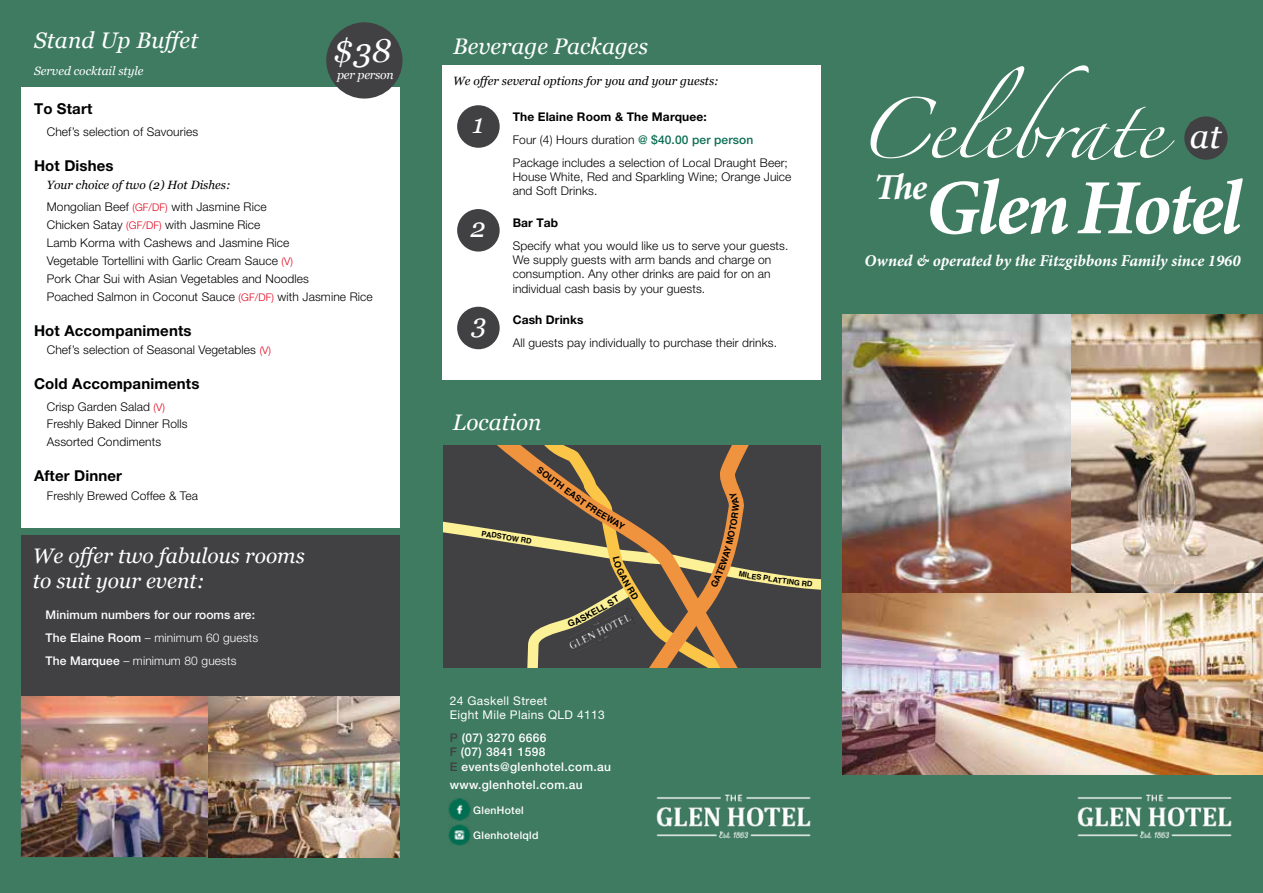
<style>
.page{position:relative;width:1263px;height:893px;background:#3e7b61}
.page>*{position:absolute;margin:0;border:0;box-sizing:border-box;transform-origin:0 0}
.t1{font:italic 700 78.15px "Minion Pro";letter-spacing:-.035em;color:#fff}
.t2{font:54.3px "Zapfino";color:#fff}
.t3{font:italic 33.75px "Georgia";color:#fff}
.t4{font:italic 33px "Georgia";color:#fff}
.t5{font:italic 27px "Georgia";color:#fff}
.t6{font:italic 22.5px "Georgia";color:#fff}
.t7{font:italic 21px/25.2px "Georgia";color:#fff}
.t8{font:italic 700 16.5px "Minion Pro";letter-spacing:-.005em;color:#fff}
.t9{font:700 15px "Helvetica Neue LT Pro";letter-spacing:.01em;color:#000}
.t10{font:italic 12.15px "Georgia";letter-spacing:-.02em;color:#fff}
.t11{font:300 12px/18px "Helvetica Neue LT Pro";letter-spacing:.01em;color:#000}
.t12{font:500 12px/23px "Helvetica Neue LT Pro";letter-spacing:.01em;color:#fff}
.t13{font:500 12px/14.4px "Helvetica Neue LT Pro";letter-spacing:.03em;color:#fff}
.t14{font:italic 12px "Georgia";color:#000}
.t15{font:12px/14.4px "Helvetica Neue LT Pro";letter-spacing:.03em;color:#fff}
.t16{font:italic 12px "Georgia";color:#fff}
.t17{font:700 12px "Helvetica Neue LT Pro";letter-spacing:.01em;color:#000}
.t18{font:500 10.5px "Helvetica Neue LT Pro";letter-spacing:.03em;color:#fff}
.t19{font:700 9px "Helvetica";color:#000}
.t20{font:700 7.5px "Helvetica";color:#000}
.s1{font-size:10.5px;color:#e2001a}
.s2{font-weight:300}
.s3{font-weight:700}
.s4{font-weight:500;color:#0b6e52}
.s5{color:#414043}
</style>
<div class="page">
<div style="left:442px;top:65px;width:379px;height:314px;background:#fff"></div>
<div style="left:21px;top:87px;width:378px;height:440px;background:#fff"></div>
<div style="left:457px;top:105px;width:43px;height:43px;background:#414043;border-radius:50%"></div>
<div style="left:457px;top:209px;width:43px;height:43px;background:#414043;border-radius:50%"></div>
<div style="left:457px;top:307px;width:43px;height:42px;background:#414043;border-radius:50%"></div>
<div style="left:326px;top:22px;width:76px;height:77px;background:#414043;border-radius:50%"></div>
<img style="left:842px;top:315px;width:421px;height:460px">
<div style="left:1184px;top:116px;width:43px;height:44px;background:#414043;border-radius:50%"></div>
<img style="left:21px;top:696px;width:187px;height:161px">
<img style="left:208px;top:696px;width:192px;height:161px">
<div style="left:21px;top:535px;width:379px;height:161px;background:#414043"></div>
<img style="left:1077px;top:794px;width:155px;height:45px">
<img style="left:656px;top:794px;width:155px;height:45px">
<img style="left:449px;top:824px;width:21px;height:22px">
<img style="left:449px;top:799px;width:21px;height:21px">
<svg style="left:443px;top:446px;width:378px;height:222px"></svg>
<h3 class="t6" style="left:34px;top:24px;width:166px">Stand Up Buffet</h3>
<p class="t16" style="left:34px;top:62px;width:111px">Served cocktail style</p>
<p class="t9" style="left:34px;top:99px;width:60px">To Start</p>
<p class="t11" style="left:47px;top:123px;width:153px">Chef’s selection of Savouries</p>
<p class="t9" style="left:34px;top:157px;width:81px">Hot Dishes</p>
<p class="t14" style="left:47px;top:176px;width:185px">Your choice of two (2) Hot Dishes:</p>
<p class="t11" style="left:47px;top:197px;width:327px">Mongolian Beef <span class="s1">(GF/DF)</span> with Jasmine Rice<br>Chicken Satay <span class="s1">(GF/DF)</span> with Jasmine Rice<br>Lamb Korma with Cashews and Jasmine Rice<br>Vegetable Tortellini with Garlic Cream Sauce <span class="s1">(V)<br></span>Pork Char Sui with Asian Vegetables and Noodles<br>Poached Salmon in Coconut Sauce <span class="s1">(GF/DF)</span> with Jasmine Rice</p>
<p class="t9" style="left:34px;top:321px;width:159px">Hot Accompaniments</p>
<p class="t11" style="left:47px;top:340px;width:226px">Chef’s selection of Seasonal Vegetables <span class="s1">(V)</span></p>
<p class="t9" style="left:34px;top:374px;width:167px">Cold Accompaniments</p>
<p class="t11" style="left:47px;top:398px;width:142px;line-height:17.4px">Crisp Garden Salad <span class="s1">(V)<br></span>Freshly Baked Dinner Rolls<br>Assorted Condiments</p>
<p class="t9" style="left:34px;top:466px;width:90px">After Dinner</p>
<p class="t11" style="left:47px;top:486px;width:153px">Freshly Brewed Coffee &amp; Tea</p>
<h3 class="t4" style="left:333px;top:27px;width:60px">$38</h3>
<p class="t10" style="left:337px;top:66px;width:58px">per person</p>
<h3 class="t7" style="left:33px;top:542px;width:273px">We offer two fabulous rooms to suit your event:</h3>
<p class="t12" style="left:46px;top:603px;width:214px">Minimum numbers for our rooms are:<br>The Elaine Room <span class="s2">– minimum 60 guests<br></span>The Marquee <span class="s2">– minimum 80 guests</span></p>
<h3 class="t6" style="left:453px;top:29px;width:197px">Beverage Packages</h3>
<p class="t14" style="left:453px;top:72px;width:267px">We offer several options for you and your guests:</p>
<p class="t11" style="left:513px;top:105px;width:277px;line-height:23px"><span class="s3">The Elaine Room &amp; The Marquee:<br></span>Four (4) Hours duration <span class="s4">@ $40.00 per person<br></span>Package includes a selection of Local Draught Beer;</p>
<p class="t11" style="left:513px;top:169px;width:280px;line-height:14.4px">House White, Red and Sparkling Wine; Orange Juice and Soft Drinks.</p>
<p class="t17" style="left:513px;top:215px;width:47px">Bar Tab</p>
<p class="t11" style="left:513px;top:238px;width:277px;line-height:14.4px">Specify what you would like us to serve your guests.<br>We supply guests with arm bands and charge on consumption. Any other drinks are paid for on an individual cash basis by your guests.</p>
<p class="t17" style="left:513px;top:313px;width:72px">Cash Drinks</p>
<p class="t11" style="left:513px;top:334px;width:266px">All guests pay individually to purchase their drinks.</p>
<h3 class="t5" style="left:473px;top:104px;width:13px">1</h3>
<h3 class="t5" style="left:470px;top:208px;width:17px">2</h3>
<h3 class="t5" style="left:472px;top:304px;width:16px">3</h3>
<h3 class="t6" style="left:453px;top:405px;width:90px">Location</h3>
<p class="t20" style="left:483px;top:527px;width:52px;rotate:9deg">PADSTOW RD</p>
<p class="t19" style="left:558px;top:475px;width:28px;rotate:36deg">TH EA</p>
<p class="t19" style="left:588px;top:607px;width:32px;rotate:-30deg">ELL ST</p>
<p class="t15" style="left:450px;top:693px;width:157px">24 Gaskell Street<br>Eight Mile Plains QLD 4113</p>
<p class="t13" style="left:450px;top:730px;width:163px"><span class="s5">P</span> (07) 3270 6666<br><span class="s5">F</span> (07) 3841 1598<br><span class="s5">E</span> events@glenhotel.com.au</p>
<p class="t13" style="left:450px;top:778px;width:135px">www.glenhotel.com.au</p>
<p class="t18" style="left:473px;top:804px;width:52px">GlenHotel</p>
<p class="t18" style="left:473px;top:829px;width:67px">Glenhotelqld</p>
<p class="t20" style="left:740px;top:568px;width:19px;rotate:10deg">MILE</p>
<p class="t20" style="left:757px;top:571px;width:24px;rotate:9deg">S PLA</p>
<h2 class="t2" style="left:856px;top:107px;width:307px">Celebrate</h2>
<h3 class="t3" style="left:1190px;top:112px;width:33px">at</h3>
<h1 class="t1" style="left:874px;top:153px;width:369px"><sup>The</sup>GlenHotel</h1>
<h3 class="t8" style="left:864px;top:249px;width:378px">Owned &amp; operated by the Fitzgibbons Family since 1960</h3>
</div>
